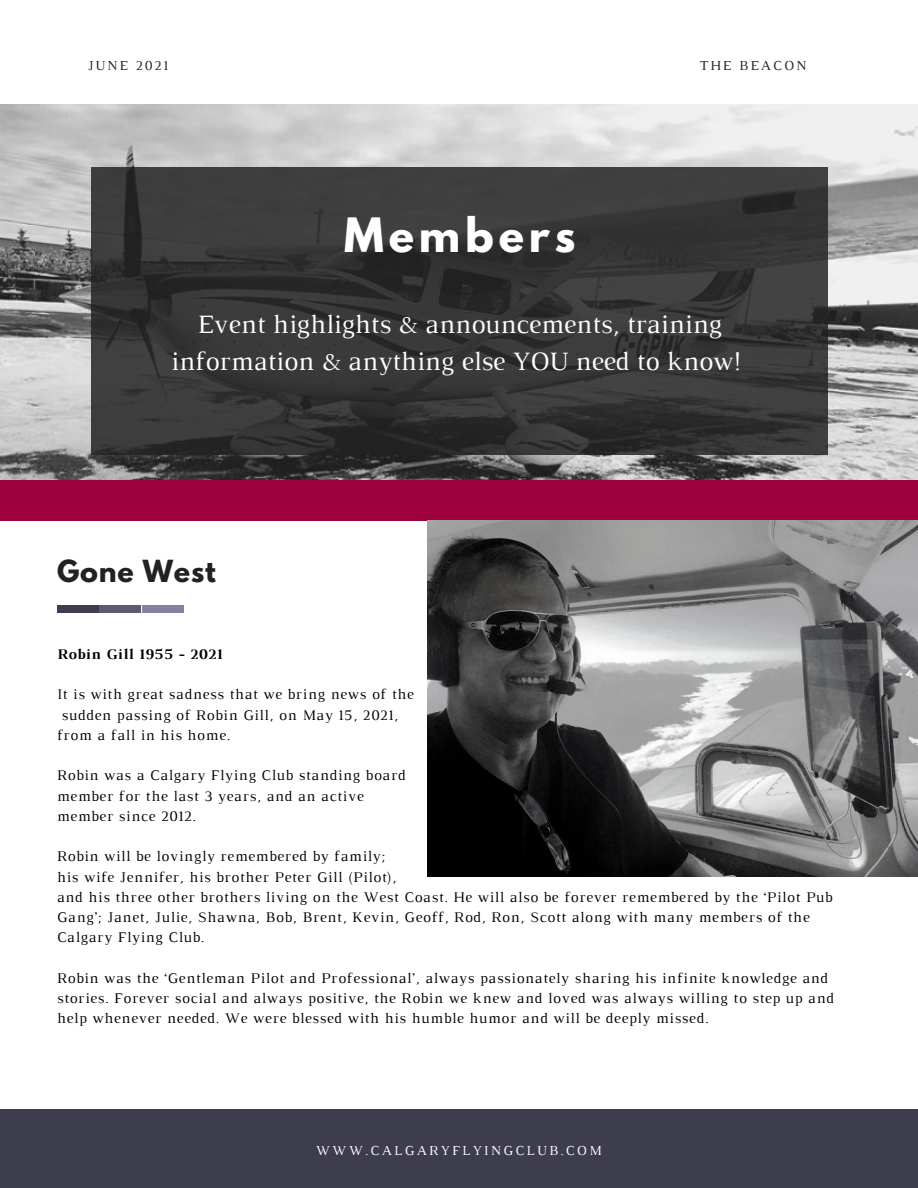
<style>
.page{position:relative;width:918px;height:1188px;background:#fff}
.page>*{position:absolute;margin:0;border:0;box-sizing:border-box;transform-origin:0 0}
.t1{font:700 42px "League Spartan";letter-spacing:.115em;color:#fff}
.t2{font:27px/37.2px "Luthier";color:#fff;text-align:center}
.t3{font:700 27px "League Spartan";letter-spacing:.03em;color:#222}
.t4{font:15px/20.2px "Luthier";letter-spacing:.05em;color:#000}
.t5{font:700 15px "Luthier";letter-spacing:.05em;color:#000}
.t6{font:13.95px "Luthier";letter-spacing:.16em;color:#fff}
.t7{font:13.95px "Luthier";letter-spacing:.14em;color:#222}
</style>
<div class="page">
<img style="left:0;top:105px;width:918px;height:375px">
<div style="left:0;top:1110px;width:918px;height:78px;background:#3e3d4d"></div>
<div style="left:57px;top:605px;width:42px;height:8px;background:#3e3d4d"></div>
<div style="left:100px;top:605px;width:41px;height:8px;background:#5b5a71"></div>
<div style="left:142px;top:605px;width:41px;height:8px;background:#8382a3"></div>
<svg style="left:92px;top:168px;width:736px;height:287px;fill:#3a3a3a"></svg>
<div style="left:0;top:480px;width:918px;height:41px;background:#9e003c"></div>
<img style="left:427px;top:521px;width:491px;height:355px">
<p class="t7" style="left:88px;top:60px;width:82px">JUNE 2021</p>
<p class="t7" style="left:699px;top:60px;width:109px">THE BEACON</p>
<h1 class="t1" style="left:344px;top:214px;width:233px">Members</h1>
<h2 class="t2" style="left:171px;top:308px;width:571px">Event highlights &amp; announcements, training information &amp; anything else YOU need to know!</h2>
<h2 class="t3" style="left:57px;top:557px;width:160px">Gone West</h2>
<p class="t5" style="left:57px;top:648px;width:166px">Robin Gill 1955 - 2021</p>
<p class="t4" style="left:57px;top:685px;width:358px">It is with great sadness that we bring news of the</p>
<p class="t4" style="left:62px;top:706px;width:338px">sudden passing of Robin Gill, on May 15, 2021,</p>
<p class="t4" style="left:57px;top:726px;width:175px">from a fall in his home.</p>
<p class="t4" style="left:57px;top:766px;width:350px">Robin was a Calgary Flying Club standing board member for the last 3 years, and an active member since 2012.</p>
<p class="t4" style="left:57px;top:847px;width:777px">Robin will be lovingly remembered by family;<br>his wife Jennifer, his brother Peter Gill (Pilot),<br>and his three other brothers living on the West Coast. He will also be forever remembered by the ‘Pilot Pub Gang’; Janet, Julie, Shawna, Bob, Brent, Kevin, Geoff, Rod, Ron, Scott along with many members of the Calgary Flying Club.</p>
<p class="t4" style="left:57px;top:969px;width:779px">Robin was the ‘Gentleman Pilot and Professional’, always passionately sharing his infinite knowledge and stories. Forever social and always positive, the Robin we knew and loved was always willing to step up and help whenever needed. We were blessed with his humble humor and will be deeply missed.</p>
<p class="t6" style="left:316px;top:1145px;width:288px">WWW.CALGARYFLYINGCLUB.COM</p>
</div>
